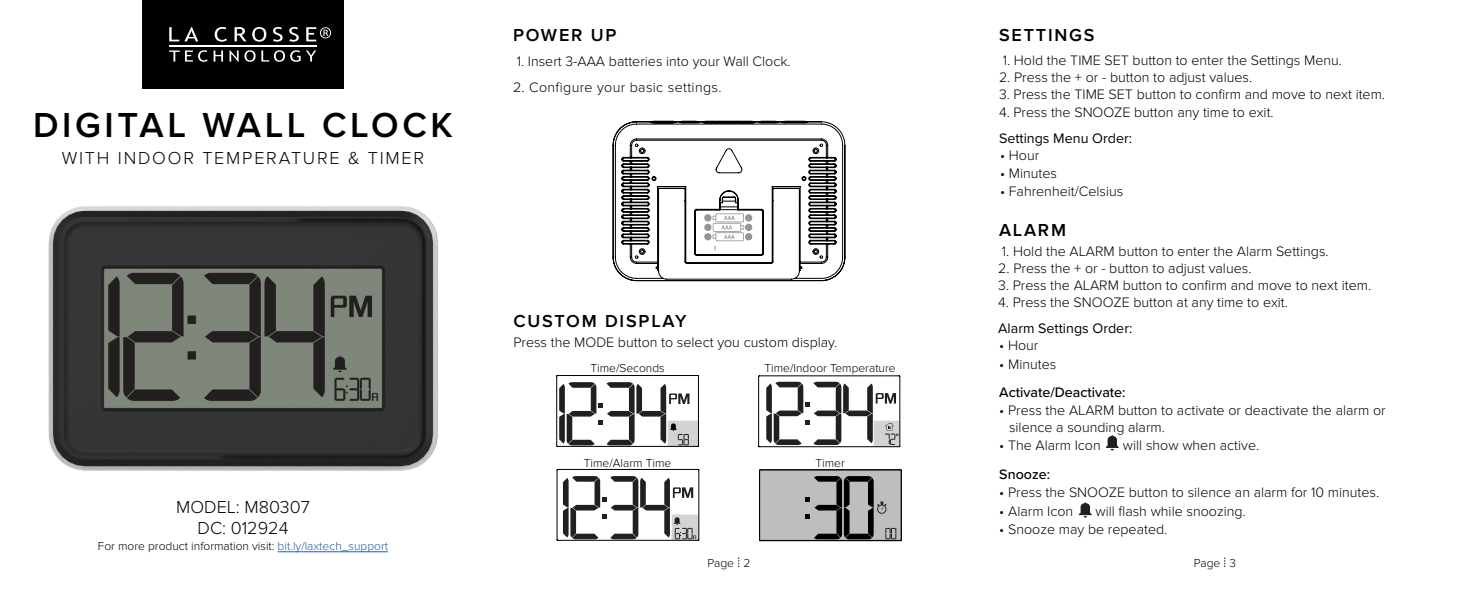
<style>
.page{position:relative;width:1458px;height:594px;background:#fff}
.page>*{position:absolute;margin:0;border:0;box-sizing:border-box;transform-origin:0 0}
.t1{font:600 36px "Proxima Nova";letter-spacing:.1em;color:#000}
.t2{font:600 18px "Proxima Nova";letter-spacing:.1em;color:#000}
.t3{font:300 18px "Proxima Nova";letter-spacing:.1em;color:#000}
.t4{font:300 18px/21.6px "Proxima Nova";color:#000;text-align:center}
.t5{font:300 14.25px/17.1px "Proxima Nova";color:#000}
.t6{font:14.25px "Proxima Nova";color:#000}
.t7{font:300 14.25px "Proxima Nova";letter-spacing:.025em;color:#000}
.t8{font:500 14.25px "Proxima Nova";color:#000}
.t9{font:300 12px "Proxima Nova";color:#000}
.s1{color:#215e9e}
</style>
<div class="page">
<div style="left:142px;top:0;width:202px;height:89px;background:#000"></div>
<hr style="left:169px;top:45px;width:148px;height:1px;background:#fff">
<svg style="left:169px;top:27px;width:29px;height:14px"></svg>
<svg style="left:215px;top:27px;width:12px;height:15px"></svg>
<svg style="left:235px;top:27px;width:31px;height:15px"></svg>
<svg style="left:273px;top:27px;width:10px;height:15px"></svg>
<svg style="left:289px;top:27px;width:10px;height:15px"></svg>
<svg style="left:169px;top:50px;width:39px;height:12px"></svg>
<svg style="left:214px;top:50px;width:9px;height:12px"></svg>
<svg style="left:229px;top:50px;width:87px;height:12px"></svg>
<svg style="left:306px;top:27px;width:25px;height:14px"></svg>
<hr style="left:278px;top:552px;width:110px;height:1px;background:#215e9e">
<img style="left:48px;top:206px;width:390px;height:265px">
<svg style="left:556px;top:375px;width:143px;height:72px"></svg>
<svg style="left:758px;top:375px;width:142px;height:72px"></svg>
<svg style="left:557px;top:469px;width:142px;height:72px"></svg>
<div style="left:759px;top:470px;width:142px;height:71px;background:#bcbec0"></div>
<hr style="left:760px;top:540px;width:141px;height:1px;background:#000101">
<hr style="left:759px;top:470px;width:1px;height:70px;background:#000101">
<svg style="left:806px;top:469px;width:96px;height:72px"></svg>
<hr style="left:901px;top:470px;width:1px;height:70px;background:#000101">
<hr style="left:760px;top:470px;width:141px;height:1px;background:#000101">
<svg style="left:1106px;top:435px;width:13px;height:16px"></svg>
<svg style="left:1079px;top:502px;width:13px;height:16px"></svg>
<svg style="left:613px;top:121px;width:232px;height:160px"></svg>
<svg style="left:704px;top:213px;width:48px;height:37px"></svg>
<h1 class="t1" style="left:33px;top:105px;width:421px">DIGITAL WALL CLOCK</h1>
<p class="t3" style="left:62px;top:148px;width:364px">WITH INDOOR TEMPERATURE &amp; TIMER</p>
<p class="t4" style="left:176px;top:496px;width:135px">MODEL: M80307<br>DC: 012924</p>
<p class="t9" style="left:98px;top:539px;width:292px">For more product information visit: <span class="s1">bit.ly/laxtech_support</span></p>
<p class="t2" style="left:513px;top:25px;width:105px">POWER UP</p>
<p class="t2" style="left:999px;top:25px;width:97px">SETTINGS</p>
<p class="t5" style="left:1003px;top:52px;width:341px">1. Hold the TIME SET button to enter the Settings Menu.</p>
<p class="t5" style="left:999px;top:69px;width:255px">2. Press the + or - button to adjust values.</p>
<p class="t5" style="left:999px;top:86px;width:388px">3. Press the TIME SET button to confirm and move to next item.</p>
<p class="t5" style="left:999px;top:103px;width:276px">4. Press the SNOOZE button any time to exit.</p>
<p class="t6" style="left:999px;top:127px;width:135px">Settings Menu Order:</p>
<p class="t5" style="left:1000px;top:147px;width:41px">• Hour</p>
<p class="t5" style="left:1000px;top:165px;width:59px">• Minutes</p>
<p class="t5" style="left:1000px;top:183px;width:125px">• Fahrenheit/Celsius</p>
<p class="t5" style="left:517px;top:53px;width:276px">1. Insert 3-AAA batteries into your Wall Clock.</p>
<p class="t7" style="left:513px;top:79px;width:210px">2. Configure your basic settings.</p>
<p class="t2" style="left:513px;top:311px;width:175px">CUSTOM DISPLAY</p>
<p class="t5" style="left:513px;top:334px;width:326px">Press the MODE button to select you custom display.</p>
<p class="t9" style="left:590px;top:361px;width:76px">Time/Seconds</p>
<p class="t9" style="left:765px;top:361px;width:133px">Time/Indoor Temperature</p>
<p class="t9" style="left:584px;top:456px;width:89px">Time/Alarm Time</p>
<p class="t9" style="left:815px;top:456px;width:31px">Timer</p>
<p class="t2" style="left:999px;top:220px;width:69px">ALARM</p>
<p class="t5" style="left:1002px;top:243px;width:328px">1. Hold the ALARM button to enter the Alarm Settings.</p>
<p class="t5" style="left:998px;top:260px;width:255px">2. Press the + or - button to adjust values.</p>
<p class="t5" style="left:998px;top:277px;width:374px">3. Press the ALARM button to confirm and move to next item.</p>
<p class="t5" style="left:998px;top:294px;width:291px">4. Press the SNOOZE button at any time to exit.</p>
<p class="t6" style="left:998px;top:318px;width:136px">Alarm Settings Order:</p>
<p class="t5" style="left:999px;top:337px;width:41px">• Hour</p>
<p class="t5" style="left:999px;top:355px;width:59px">• Minutes</p>
<p class="t8" style="left:999px;top:382px;width:128px">Activate/Deactivate:</p>
<p class="t5" style="left:1009px;top:402px;width:378px;text-indent:-10px">• Press the ALARM button to activate or deactivate the alarm or silence a sounding alarm.</p>
<p class="t5" style="left:999px;top:437px;width:103px">• The Alarm Icon</p>
<p class="t5" style="left:1123px;top:437px;width:138px">will show when active.</p>
<p class="t8" style="left:999px;top:463px;width:52px">Snooze:</p>
<p class="t5" style="left:999px;top:484px;width:381px">• Press the SNOOZE button to silence an alarm for 10 minutes.</p>
<p class="t5" style="left:999px;top:503px;width:75px">• Alarm Icon</p>
<p class="t5" style="left:1095px;top:503px;width:152px">will flash while snoozing.</p>
<p class="t5" style="left:999px;top:521px;width:170px">• Snooze may be repeated.</p>
<p class="t9" style="left:708px;top:556px;width:44px">Page 2</p>
<p class="t9" style="left:1194px;top:556px;width:44px">Page 3</p>
</div>
